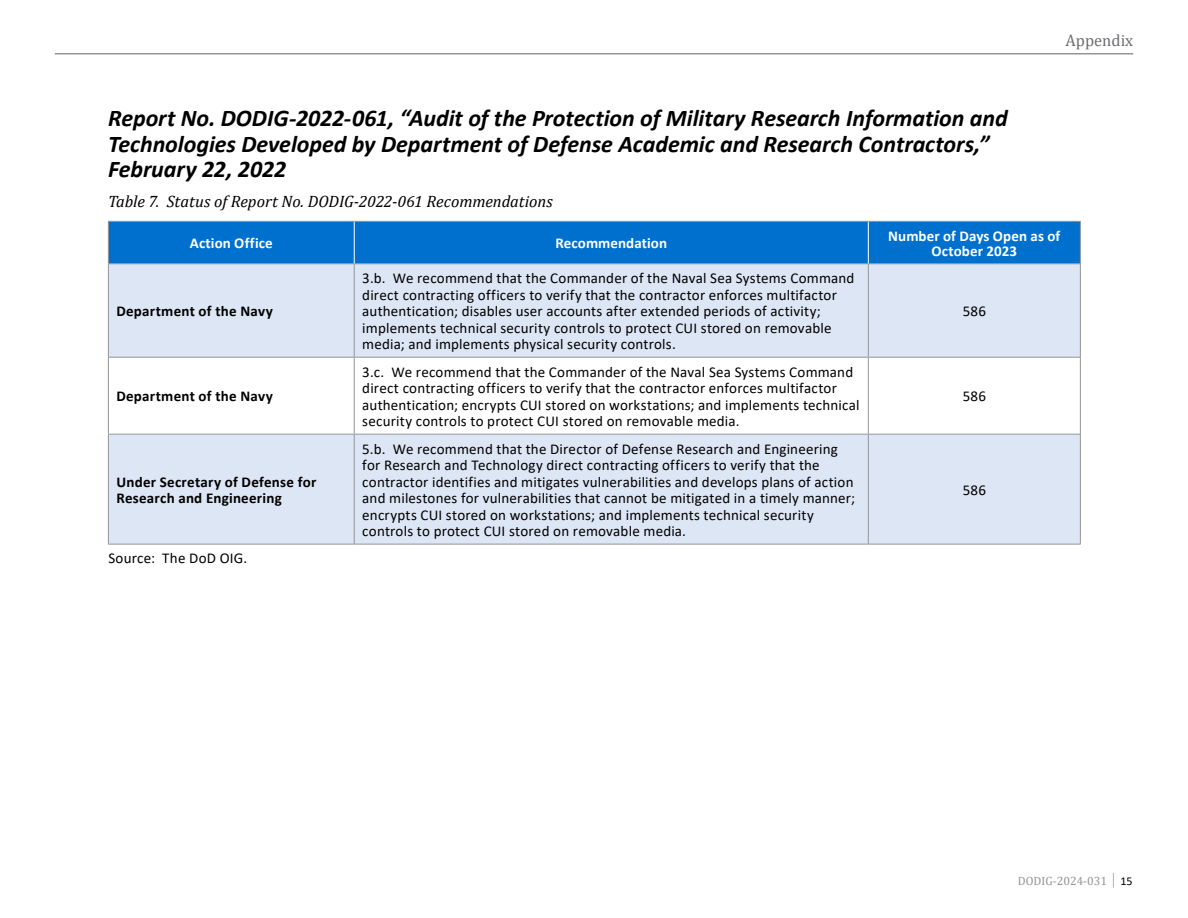
<style>
.page{position:relative;width:1188px;height:918px;background:#fff}
.page>*{position:absolute;margin:0;border:0;box-sizing:border-box;transform-origin:0 0}
.t1{font:italic 700 24px/25.5px "Calibri";letter-spacing:-.005em;color:#000}
.t2{font:italic 16.5px "Cambria";letter-spacing:-.005em;color:#000}
.t3{font:16.5px "Cambria";color:#6d6e71}
.t4{font:15px/16.5px "Calibri";letter-spacing:.015em;color:#000}
.t5{font:700 15px/16.5px "Calibri";letter-spacing:.015em;color:#000}
.t6{font:700 15px/15px "Calibri";letter-spacing:.005em;color:#fff;text-align:center}
.t7{font:12px "Cambria";color:#939598}
.s1{font-family:"Calibri";color:#000}
</style>
<div class="page">
<hr style="left:55px;top:53px;width:1078px;height:1px;background:#939598">
<div style="left:109px;top:222px;width:971px;height:41px;background:#0070ce"></div>
<div style="left:109px;top:264px;width:971px;height:93px;background:#dde6f4"></div>
<svg style="left:109px;top:358px;width:971px;height:186px;fill:#dde6f4"></svg>
<hr style="left:108px;top:221px;width:246px;height:1px;background:#939598">
<hr style="left:108px;top:222px;width:1px;height:41px;background:#939598">
<hr style="left:354px;top:221px;width:514px;height:1px;background:#939598">
<hr style="left:868px;top:221px;width:213px;height:1px;background:#939598">
<hr style="left:108px;top:263px;width:246px;height:1px;background:#939598">
<hr style="left:354px;top:263px;width:514px;height:1px;background:#939598">
<hr style="left:868px;top:263px;width:213px;height:1px;background:#939598">
<hr style="left:1080px;top:264px;width:1px;height:93px;background:#939598">
<hr style="left:108px;top:358px;width:1px;height:76px;background:#939598">
<hr style="left:354px;top:358px;width:1px;height:76px;background:#939598">
<hr style="left:868px;top:358px;width:1px;height:76px;background:#939598">
<hr style="left:1080px;top:357px;width:1px;height:77px;background:#939598">
<hr style="left:1080px;top:434px;width:1px;height:110px;background:#939598">
<hr style="left:354px;top:222px;width:1px;height:41px;background:#fff">
<hr style="left:868px;top:222px;width:1px;height:41px;background:#fff">
<hr style="left:354px;top:264px;width:1px;height:93px;background:#939598">
<hr style="left:868px;top:264px;width:1px;height:93px;background:#939598">
<hr style="left:354px;top:435px;width:1px;height:109px;background:#939598">
<hr style="left:868px;top:435px;width:1px;height:109px;background:#939598">
<hr style="left:1080px;top:222px;width:1px;height:41px;background:#939598">
<hr style="left:108px;top:264px;width:1px;height:93px;background:#939598">
<hr style="left:108px;top:357px;width:246px;height:1px;background:#939598">
<hr style="left:354px;top:357px;width:514px;height:1px;background:#939598">
<hr style="left:868px;top:357px;width:212px;height:1px;background:#939598">
<hr style="left:108px;top:434px;width:246px;height:1px;background:#939598">
<hr style="left:108px;top:435px;width:1px;height:109px;background:#939598">
<hr style="left:354px;top:434px;width:514px;height:1px;background:#939598">
<hr style="left:868px;top:434px;width:212px;height:1px;background:#939598">
<hr style="left:108px;top:544px;width:246px;height:1px;background:#939598">
<hr style="left:354px;top:544px;width:514px;height:1px;background:#939598">
<hr style="left:868px;top:544px;width:213px;height:1px;background:#939598">
<p class="t3" style="left:1066px;top:31px;width:69px">Appendix</p>
<h1 class="t1" style="left:108px;top:104px;width:901px">Report No. DODIG-2022-061, “Audit of the Protection of Military Research Information and<br>Technologies Developed by Department of Defense Academic and Research Contractors,”<br>February 22, 2022</h1>
<p class="t2" style="left:108px;top:190px;width:446px">Table 7. Status of Report No. DODIG-2022-061 Recommendations</p>
<p class="t6" style="left:190px;top:236px;width:84px">Action Office</p>
<p class="t6" style="left:555px;top:236px;width:113px">Recommendation</p>
<p class="t6" style="left:888px;top:228px;width:174px">Number of Days Open as of<br>October 2023</p>
<p class="t5" style="left:116px;top:303px;width:158px">Department of the Navy</p>
<p class="t5" style="left:116px;top:388px;width:158px">Department of the Navy</p>
<p class="t5" style="left:116px;top:473px;width:201px">Under Secretary of Defense for<br>Research and Engineering</p>
<p class="t4" style="left:108px;top:550px;width:140px">Source: The DoD OIG.</p>
<p class="t4" style="left:362px;top:270px;width:494px">3.b. We recommend that the Commander of the Naval Sea Systems Command direct contracting officers to verify that the contractor enforces multifactor authentication; disables user accounts after extended periods of activity; implements technical security controls to protect CUI stored on removable media; and implements physical security controls.</p>
<p class="t4" style="left:362px;top:363px;width:499px">3.c. We recommend that the Commander of the Naval Sea Systems Command direct contracting officers to verify that the contractor enforces multifactor authentication; encrypts CUI stored on workstations; and implements technical security controls to protect CUI stored on removable media.</p>
<p class="t4" style="left:362px;top:440px;width:494px">5.b. We recommend that the Director of Defense Research and Engineering for Research and Technology direct contracting officers to verify that the contractor identifies and mitigates vulnerabilities and develops plans of action and milestones for vulnerabilities that cannot be mitigated in a timely manner; encrypts CUI stored on workstations; and implements technical security controls to protect CUI stored on removable media.</p>
<p class="t4" style="left:963px;top:303px;width:25px">586</p>
<p class="t4" style="left:963px;top:388px;width:25px">586</p>
<p class="t4" style="left:963px;top:481px;width:25px">586</p>
<p class="t7" style="left:1018px;top:873px;width:116px">DODIG-2024-031 │ <span class="s1">15</span></p>
</div>
